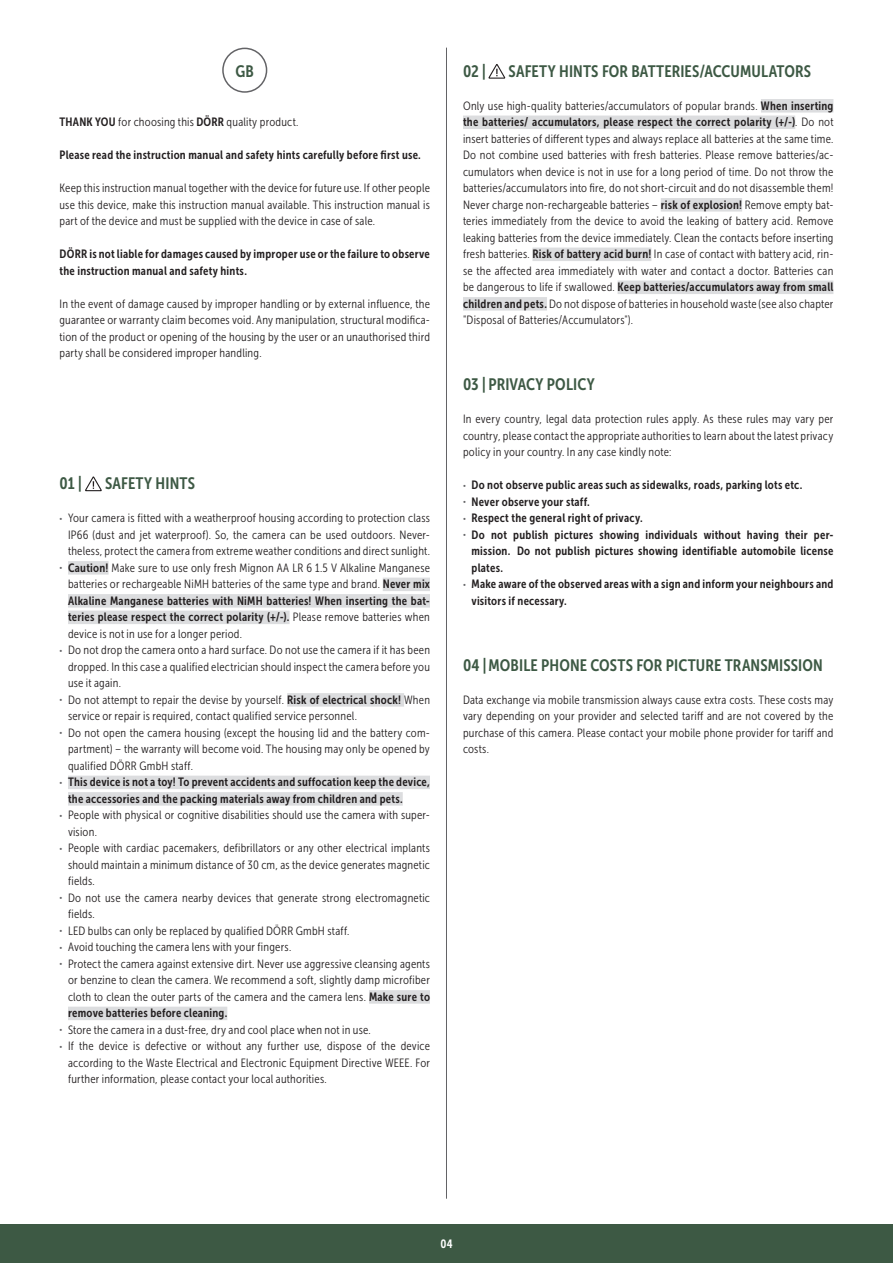
<style>
.page{position:relative;width:893px;height:1263px;background:#fff}
.page>*{position:absolute;margin:0;border:0;box-sizing:border-box;transform-origin:0 0}
.t1{font:16.5px "Museo Sans Cond 700";letter-spacing:.01em;color:#3d5944}
.t2{font:12px/16.5px "Museo Sans Cond 300";letter-spacing:.02em;color:#231f20;text-align:justify}
.t3{font:12px/16.5px "Museo Sans Cond 700";letter-spacing:.02em;color:#231f20}
.t4{font:12px "Museo Sans Cond 700";color:#fff}
.s1{font-family:"Museo Sans Cond 700"}
.s2{font-family:"Museo Sans 300";font-size:7.2px;color:#636366}
.s3{font-family:"Museo Sans Cond 300"}
</style>
<div class="page">
<hr style="left:446px;top:48px;width:1px;height:1151px;background:#636366">
<div style="left:0;top:1225px;width:893px;height:38px;background:#3d5944"></div>
<div style="left:68px;top:561px;width:41px;height:14px;background:#dcdddf"></div>
<div style="left:383px;top:578px;width:47px;height:13px;background:#dcdddf"></div>
<div style="left:68px;top:594px;width:362px;height:14px;background:#dcdddf"></div>
<div style="left:68px;top:611px;width:222px;height:13px;background:#dcdddf"></div>
<div style="left:287px;top:693px;width:117px;height:14px;background:#dcdddf"></div>
<div style="left:68px;top:776px;width:362px;height:13px;background:#dcdddf"></div>
<div style="left:68px;top:792px;width:335px;height:14px;background:#dcdddf"></div>
<div style="left:369px;top:990px;width:61px;height:14px;background:#dcdddf"></div>
<div style="left:68px;top:1007px;width:159px;height:13px;background:#dcdddf"></div>
<svg style="left:85px;top:476px;width:17px;height:16px"></svg>
<div style="left:761px;top:99px;width:72px;height:14px;background:#dcdddf"></div>
<div style="left:463px;top:116px;width:332px;height:13px;background:#dcdddf"></div>
<div style="left:661px;top:198px;width:81px;height:14px;background:#dcdddf"></div>
<div style="left:532px;top:248px;width:119px;height:13px;background:#dcdddf"></div>
<div style="left:618px;top:281px;width:215px;height:13px;background:#dcdddf"></div>
<div style="left:463px;top:297px;width:84px;height:14px;background:#dcdddf"></div>
<svg style="left:488px;top:64px;width:18px;height:15px"></svg>
<div style="left:222px;top:48px;width:45px;height:45px;border:2px solid #636366;border-radius:50%"></div>
<h1 class="t1" style="left:236px;top:62px;width:20px">GB</h1>
<p class="t2" style="left:60px;top:114px;width:240px"><span class="s1">THANK YOU</span> for choosing this <span class="s1">DÖRR</span> quality product.</p>
<p class="t3" style="left:60px;top:147px;width:363px">Please read the instruction manual and safety hints carefully before first use.</p>
<p class="t2" style="left:60px;top:180px;width:372px">Keep this instruction manual together with the device for future use. If other people use this device, make this instruction manual available. This instruction manual is part of the device and must be supplied with the device in case of sale.</p>
<p class="t3" style="left:60px;top:246px;width:372px">DÖRR is not liable for damages caused by improper use or the failure to observe the instruction manual and safety hints.</p>
<p class="t2" style="left:60px;top:295px;width:372px">In the event of damage caused by improper handling or by external influence, the guarantee or warranty claim becomes void. Any manipulation, structural modifica&shy;tion of the product or opening of the housing by the user or an unauthorised third party shall be considered improper handling.</p>
<h1 class="t1" style="left:60px;top:474px;width:24px">01 |</h1>
<h1 class="t1" style="left:105px;top:474px;width:91px">SAFETY HINTS</h1>
<p class="t2" style="left:68px;top:510px;width:363px;text-indent:-9px"><span class="s2">•</span> Your camera is fitted with a weatherproof housing according to protection class IP66 (dust and jet waterproof). So, the camera can be used outdoors. Never&shy;theless, protect the camera from extreme weather conditions and direct sunlight.</p>
<p class="t2" style="left:60px;top:559px;width:372px;text-align:right"><span class="s2">•</span> <span class="s1">Caution!</span> Make sure to use only fresh Mignon AA LR 6 1.5 V Alkaline Manganese batteries or rechargeable NiMH batteries of the same type and brand. <span class="s1">Never mix</span></p>
<p class="t3" style="left:68px;top:592px;width:363px">Alkaline Manganese batteries with NiMH batteries! When inserting the bat&shy;teries please respect the correct polarity (+/-). <span class="s3">Please remove batteries when</span></p>
<p class="t2" style="left:68px;top:625px;width:176px">device is not in use for a longer period.</p>
<p class="t2" style="left:68px;top:642px;width:363px;text-indent:-9px"><span class="s2">•</span> Do not drop the camera onto a hard surface. Do not use the camera if it has been dropped. In this case a qualified electrician should inspect the camera before you use it again.</p>
<p class="t2" style="left:68px;top:691px;width:363px;text-indent:-9px"><span class="s2">•</span> Do not attempt to repair the devise by yourself. <span class="s1">Risk of electrical shock!</span> When service or repair is required, contact qualified service personnel.</p>
<p class="t2" style="left:68px;top:724px;width:363px;text-indent:-9px"><span class="s2">•</span> Do not open the camera housing (except the housing lid and the battery com&shy;partment) – the warranty will become void. The housing may only be opened by qualified DÖRR GmbH staff.</p>
<p class="t3" style="left:68px;top:774px;width:363px;text-indent:-9px"><span class="s2">•</span> This device is not a toy! To prevent accidents and suffocation keep the device, the accessories and the packing materials away from children and pets.</p>
<p class="t2" style="left:68px;top:807px;width:363px;text-indent:-9px"><span class="s2">•</span> People with physical or cognitive disabilities should use the camera with super&shy;vision.</p>
<p class="t2" style="left:68px;top:840px;width:363px;text-indent:-9px"><span class="s2">•</span> People with cardiac pacemakers, defibrillators or any other electrical implants should maintain a minimum distance of 30 cm, as the device generates magnetic fields.</p>
<p class="t2" style="left:68px;top:889px;width:363px;text-indent:-9px"><span class="s2">•</span> Do not use the camera nearby devices that generate strong electromagnetic fields.</p>
<p class="t2" style="left:60px;top:922px;width:291px"><span class="s2">•</span> LED bulbs can only be replaced by qualified DÖRR GmbH staff.</p>
<p class="t2" style="left:60px;top:939px;width:233px"><span class="s2">•</span> Avoid touching the camera lens with your fingers.</p>
<p class="t2" style="left:68px;top:955px;width:363px;text-indent:-9px"><span class="s2">•</span> Protect the camera against extensive dirt. Never use aggressive cleansing agents or benzine to clean the camera. We recommend a soft, slightly damp microfiber cloth to clean the outer parts of the camera and the camera lens. <span class="s1">Make sure to</span></p>
<p class="t3" style="left:68px;top:1005px;width:161px">remove batteries before cleaning.</p>
<p class="t2" style="left:60px;top:1021px;width:313px"><span class="s2">•</span> Store the camera in a dust-free, dry and cool place when not in use.</p>
<p class="t2" style="left:68px;top:1038px;width:363px;text-indent:-9px"><span class="s2">•</span> If the device is defective or without any further use, dispose of the device according to the Waste Electrical and Electronic Equipment Directive WEEE. For further information, please contact your local authorities.</p>
<h1 class="t1" style="left:463px;top:62px;width:24px">02 |</h1>
<h1 class="t1" style="left:509px;top:62px;width:304px">SAFETY HINTS FOR BATTERIES/ACCUMULATORS</h1>
<p class="t2" style="left:463px;top:97px;width:372px">Only use high-quality batteries/accumulators of popular brands. <span class="s1">When inserting</span></p>
<p class="t3" style="left:463px;top:114px;width:372px">the batteries/ accumulators, please respect the correct polarity (+/-)<span class="s3">. Do not</span></p>
<p class="t2" style="left:463px;top:130px;width:372px">insert batteries of different types and always replace all batteries at the same time.<br>Do not combine used batteries with fresh batteries. Please remove batteries/ac&shy;cumulators when device is not in use for a long period of time. Do not throw the batteries/accumulators into fire, do not short-circuit and do not disassemble them!<br>Never charge non-rechargeable batteries – <span class="s1">risk of explosion!</span> Remove empty bat&shy;teries immediately from the device to avoid the leaking of battery acid. Remove leaking batteries from the device immediately. Clean the contacts before inserting fresh batteries. <span class="s1">Risk of battery acid burn!</span> In case of contact with battery acid, rin&shy;se the affected area immediately with water and contact a doctor. Batteries can</p>
<p class="t3" style="left:463px;top:279px;width:372px"><span class="s3">be dangerous to life if swallowed.</span> Keep batteries/accumulators away from small</p>
<p class="t2" style="left:463px;top:295px;width:372px"><span class="s1">children and pets.</span> Do not dispose of batteries in household waste (see also chapter "Disposal of Batteries/Accumulators").</p>
<h1 class="t1" style="left:463px;top:375px;width:133px">03 | PRIVACY POLICY</h1>
<p class="t2" style="left:463px;top:411px;width:372px">In every country, legal data protection rules apply. As these rules may vary per country, please contact the appropriate authorities to learn about the latest privacy policy in your country. In any case kindly note:</p>
<p class="t3" style="left:463px;top:477px;width:341px"><span class="s2">•</span> Do not observe public areas such as sidewalks, roads, parking lots etc.</p>
<p class="t3" style="left:463px;top:493px;width:128px"><span class="s2">•</span> Never observe your staff.</p>
<p class="t3" style="left:463px;top:510px;width:181px"><span class="s2">•</span> Respect the general right of privacy.</p>
<p class="t3" style="left:471px;top:526px;width:363px;text-align:justify;text-indent:-9px"><span class="s2">•</span> Do not publish pictures showing individuals without having their per&shy;mission. Do not publish pictures showing identifiable automobile license plates.</p>
<p class="t3" style="left:471px;top:576px;width:363px;text-indent:-9px"><span class="s2">•</span> Make aware of the observed areas with a sign and inform your neighbours and visitors if necessary.</p>
<h1 class="t1" style="left:463px;top:656px;width:361px">04 |MOBILE PHONE COSTS FOR PICTURE TRANSMISSION</h1>
<p class="t2" style="left:463px;top:691px;width:372px">Data exchange via mobile transmission always cause extra costs. These costs may vary depending on your provider and selected tariff and are not covered by the purchase of this camera. Please contact your mobile phone provider for tariff and costs.</p>
<p class="t4" style="left:440px;top:1237px;width:14px">04</p>
</div>
